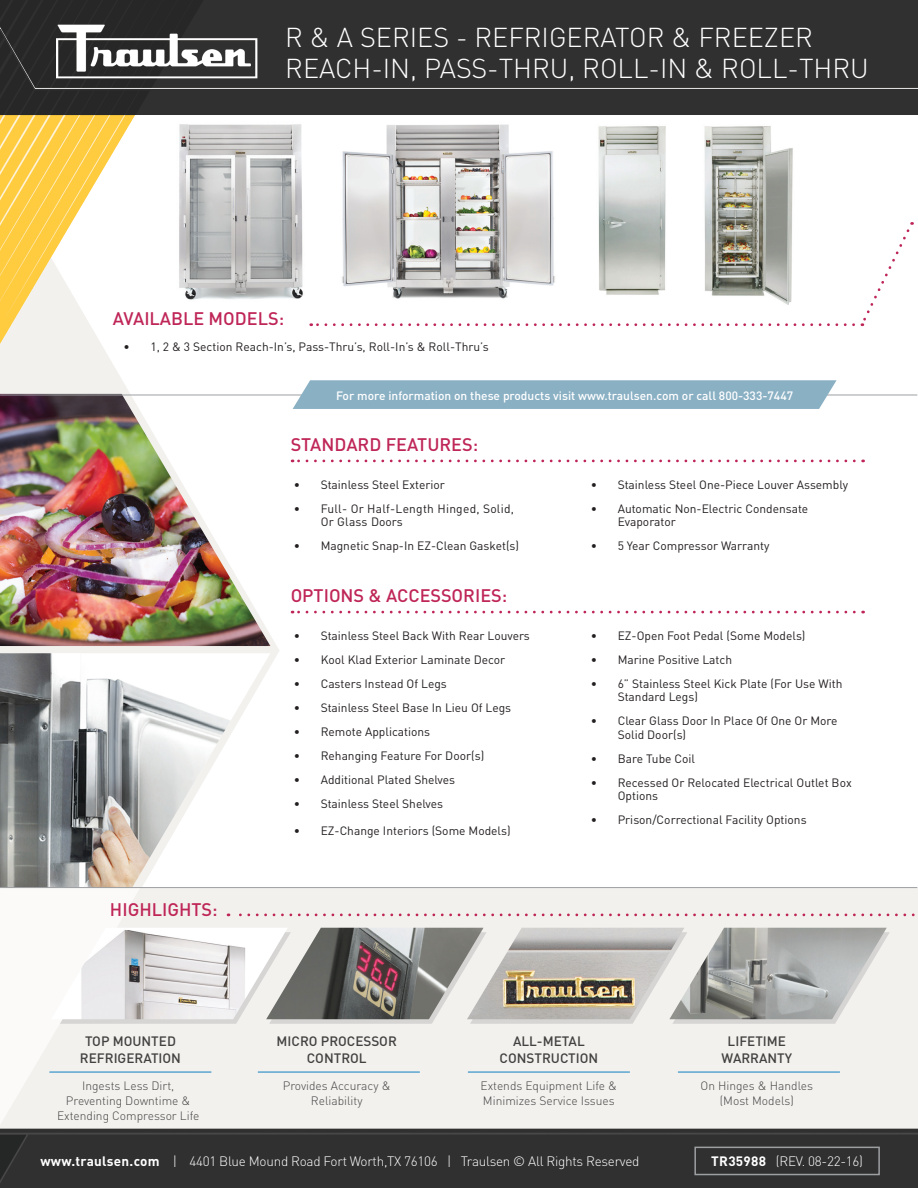
<style>
.page{position:relative;width:918px;height:1188px;background:#fff}
.page>*{position:absolute;margin:0;border:0;box-sizing:border-box;transform-origin:0 0}
.t1{font:300 27px "DIN";color:#fff}
.t2{font:500 18px "DIN";color:#bf2658}
.t3{font:300 13.5px "DIN";letter-spacing:-.02em;color:#fff}
.t4{font:500 13.5px/16.2px "DIN";color:#424140;text-align:center}
.t5{font:12px/13.5px "DIN";color:#231f20}
.t6{font:300 12px/15px "DIN";color:#424140;text-align:center}
.t7{font:500 12px "DIN";color:#fff}
.t8{font:12px/13.5px "DIN";letter-spacing:.02em;color:#231f20}
.s1{font-weight:700}
</style>
<div class="page">
<img style="left:0;top:0;width:918px;height:1188px">
<svg style="left:0;top:27px;width:918px;height:64px;background:#3c3d3c"></svg>
<svg style="left:860px;top:222px;width:53px;height:104px"></svg>
<svg style="left:311px;top:323px;width:543px;height:3px"></svg>
<svg style="left:292px;top:460px;width:562px;height:2px"></svg>
<svg style="left:292px;top:611px;width:562px;height:2px"></svg>
<div style="left:293px;top:380px;width:544px;height:29px;background:#8ab0c4"></div>
<div style="left:694px;top:1147px;width:186px;height:28px;border:2px solid #9d9fa2"></div>
<p class="t1" style="left:285px;top:20px;width:529px">R &amp; A SERIES - REFRIGERATOR &amp; FREEZER</p>
<p class="t1" style="left:285px;top:52px;width:585px">REACH-IN, PASS-THRU, ROLL-IN &amp; ROLL-THRU</p>
<p class="t2" style="left:113px;top:307px;width:173px">AVAILABLE MODELS:</p>
<p class="t5" style="left:123px;top:339px;width:367px">• 1, 2 &amp; 3 Section Reach-In’s, Pass-Thru’s, Roll-In’s &amp; Roll-Thru’s</p>
<p class="t7" style="left:336px;top:388px;width:459px">For more information on these products visit www.traulsen.com or call 800-333-7447</p>
<p class="t2" style="left:110px;top:898px;width:109px">HIGHLIGHTS:</p>
<p class="t4" style="left:85px;top:1033px;width:92px">TOP MOUNTED</p>
<p class="t4" style="left:80px;top:1049px;width:103px">REFRIGERATION</p>
<p class="t6" style="left:82px;top:1078px;width:94px">Ingests Less Dirt,</p>
<p class="t6" style="left:57px;top:1093px;width:144px">Preventing Downtime &amp;<br>Extending Compressor Life</p>
<p class="t2" style="left:291px;top:433px;width:189px">STANDARD FEATURES:</p>
<p class="t5" style="left:294px;top:477px;width:153px">• Stainless Steel Exterior</p>
<p class="t8" style="left:321px;top:501px;width:195px;text-indent:-27px">• Full- Or Half-Length Hinged, Solid,<br>Or Glass Doors</p>
<p class="t5" style="left:294px;top:539px;width:227px">• Magnetic Snap-In EZ-Clean Gasket(s)</p>
<p class="t2" style="left:291px;top:584px;width:218px">OPTIONS &amp; ACCESSORIES:</p>
<p class="t5" style="left:294px;top:628px;width:238px">• Stainless Steel Back With Rear Louvers</p>
<p class="t5" style="left:294px;top:652px;width:213px">• Kool Klad Exterior Laminate Decor</p>
<p class="t5" style="left:294px;top:676px;width:155px">• Casters Instead Of Legs</p>
<p class="t5" style="left:294px;top:700px;width:219px">• Stainless Steel Base In Lieu Of Legs</p>
<p class="t5" style="left:294px;top:724px;width:138px">• Remote Applications</p>
<p class="t5" style="left:294px;top:748px;width:192px">• Rehanging Feature For Door(s)</p>
<p class="t5" style="left:294px;top:772px;width:163px">• Additional Plated Shelves</p>
<p class="t5" style="left:294px;top:796px;width:151px">• Stainless Steel Shelves</p>
<p class="t5" style="left:294px;top:823px;width:219px">• EZ-Change Interiors (Some Models)</p>
<p class="t5" style="left:591px;top:477px;width:259px">• Stainless Steel One-Piece Louver Assembly</p>
<p class="t5" style="left:618px;top:501px;width:192px;text-indent:-27px">• Automatic Non-Electric Condensate<br>Evaporator</p>
<p class="t5" style="left:591px;top:539px;width:180px">• 5 Year Compressor Warranty</p>
<p class="t5" style="left:591px;top:628px;width:216px">• EZ-Open Foot Pedal (Some Models)</p>
<p class="t5" style="left:591px;top:652px;width:143px">• Marine Positive Latch</p>
<p class="t5" style="left:618px;top:676px;width:226px;text-indent:-27px">• 6” Stainless Steel Kick Plate (For Use With<br>Standard Legs)</p>
<p class="t5" style="left:618px;top:714px;width:221px;text-indent:-27px">• Clear Glass Door In Place Of One Or More<br>Solid Door(s)</p>
<p class="t5" style="left:591px;top:751px;width:106px">• Bare Tube Coil</p>
<p class="t5" style="left:618px;top:775px;width:236px;text-indent:-27px">• Recessed Or Relocated Electrical Outlet Box<br>Options</p>
<p class="t5" style="left:591px;top:813px;width:217px">• Prison/Correctional Facility Options</p>
<p class="t4" style="left:277px;top:1033px;width:122px">MICRO PROCESSOR<br>CONTROL</p>
<p class="t6" style="left:283px;top:1078px;width:109px">Provides Accuracy &amp;<br>Reliability</p>
<p class="t4" style="left:500px;top:1033px;width:100px">ALL-METAL<br>CONSTRUCTION</p>
<p class="t6" style="left:481px;top:1078px;width:138px;text-align:left">Extends Equipment Life &amp;<br>Minimizes Service Issues</p>
<p class="t4" style="left:728px;top:1033px;width:60px">LIFETIME</p>
<p class="t4" style="left:721px;top:1049px;width:72px">WARRANTY</p>
<p class="t6" style="left:701px;top:1078px;width:114px">On Hinges &amp; Handles</p>
<p class="t6" style="left:720px;top:1093px;width:75px">(Most Models)</p>
<p class="t3" style="left:40px;top:1153px;width:601px"><span class="s1">www.traulsen.com</span> | 4401 Blue Mound Road Fort Worth,TX 76106 | Traulsen © All Rights Reserved</p>
<p class="t3" style="left:711px;top:1153px;width:153px"><span class="s1">TR35988</span> (REV. 08-22-16)</p>
</div>
